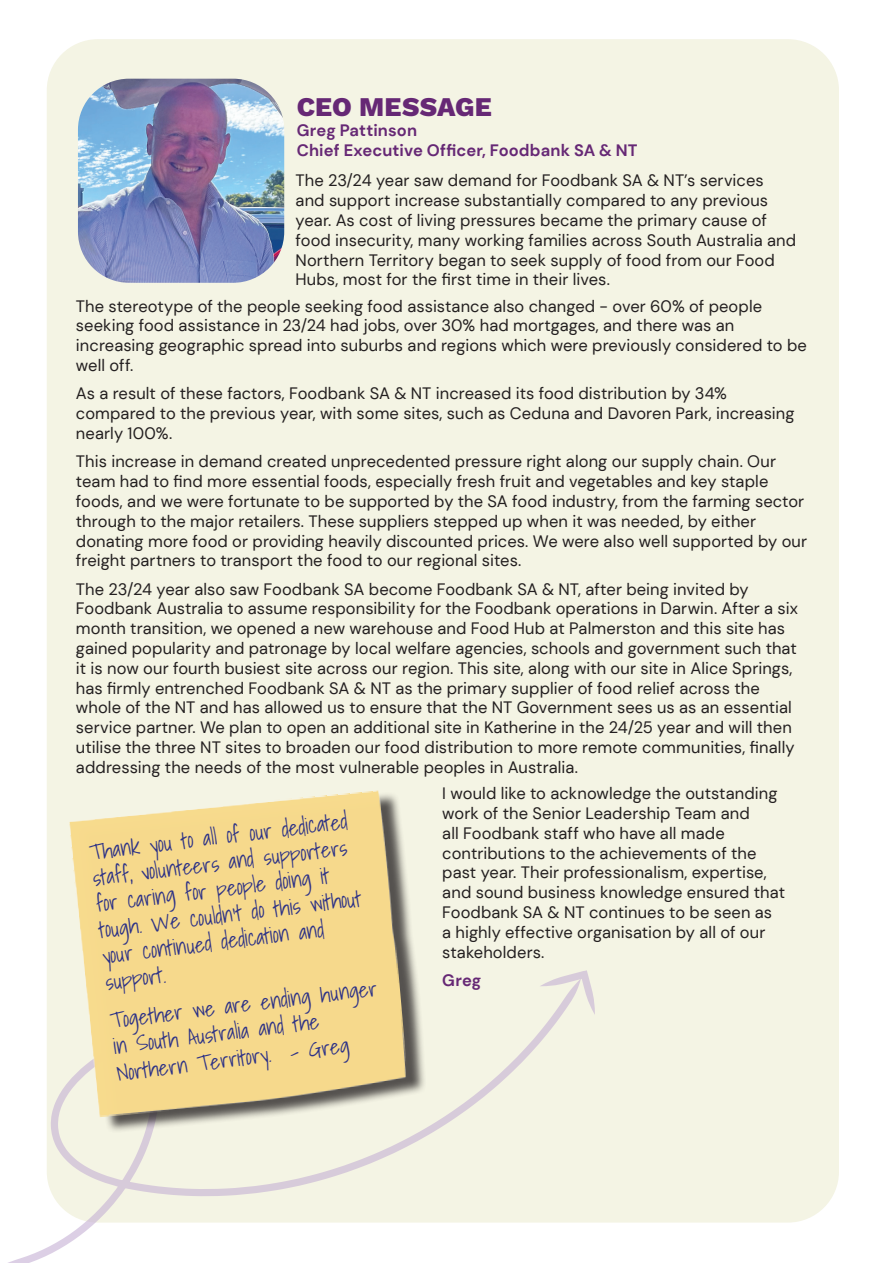
<style>
.page{position:relative;width:893px;height:1263px;background:#fff}
.page>*{position:absolute;margin:0;border:0;box-sizing:border-box;transform-origin:0 0}
.t1{font:800 27px "Work Sans";letter-spacing:.005em;color:#662875}
.t2{font:300 21.75px/26.1px "Shadows Into";color:#2d3287}
.t3{font:16.5px/19.8px "DM Sans";letter-spacing:.005em;color:#231f20}
.t4{font:700 16.5px/19.8px "DM Sans";letter-spacing:.005em;color:#662875}
</style>
<div class="page">
<div style="left:47px;top:39px;width:792px;height:1183px;background:#f4f4e4;border-radius:51px"></div>
<img style="left:78px;top:79px;width:206px;height:204px">
<svg style="left:8px;top:1015px;width:573px;height:248px"></svg>
<svg style="left:541px;top:970px;width:54px;height:45px"></svg>
<div style="left:75px;top:791px;width:351px;height:342px;background:#231f20;opacity:.76"></div>
<img style="left:69px;top:790px;width:340px;height:327px">
<h1 class="t1" style="left:297px;top:86px;width:196px">CEO MESSAGE</h1>
<p class="t4" style="left:297px;top:120px;width:342px">Greg Pattinson<br>Chief Executive Officer, Foodbank SA &amp; NT</p>
<p class="t3" style="left:296px;top:171px;width:502px">The 23/24 year saw demand for Foodbank SA &amp; NT’s services and support increase substantially compared to any previous year. As cost of living pressures became the primary cause of food insecurity, many working families across South Australia and Northern Territory began to seek supply of food from our Food Hubs, most for the first time in their lives.</p>
<p class="t3" style="left:76px;top:296px;width:732px">The stereotype of the people seeking food assistance also changed - over 60% of people seeking food assistance in 23/24 had jobs, over 30% had mortgages, and there was an increasing geographic spread into suburbs and regions which were previously considered to be well off.</p>
<p class="t3" style="left:76px;top:384px;width:720px">As a result of these factors, Foodbank SA &amp; NT increased its food distribution by 34% compared to the previous year, with some sites, such as Ceduna and Davoren Park, increasing nearly 100%.</p>
<p class="t3" style="left:76px;top:452px;width:733px">This increase in demand created unprecedented pressure right along our supply chain. Our team had to find more essential foods, especially fresh fruit and vegetables and key staple foods, and we were fortunate to be supported by the SA food industry, from the farming sector through to the major retailers. These suppliers stepped up when it was needed, by either donating more food or providing heavily discounted prices. We were also well supported by our freight partners to transport the food to our regional sites.</p>
<p class="t3" style="left:76px;top:579px;width:724px">The 23/24 year also saw Foodbank SA become Foodbank SA &amp; NT, after being invited by Foodbank Australia to assume responsibility for the Foodbank operations in Darwin. After a six month transition, we opened a new warehouse and Food Hub at Palmerston and this site has gained popularity and patronage by local welfare agencies, schools and government such that it is now our fourth busiest site across our region. This site, along with our site in Alice Springs, has firmly entrenched Foodbank SA &amp; NT as the primary supplier of food relief across the whole of the NT and has allowed us to ensure that the NT Government sees us as an essential service partner. We plan to open an additional site in Katherine in the 24/25 year and will then utilise the three NT sites to broaden our food distribution to more remote communities, finally addressing the needs of the most vulnerable peoples in Australia.</p>
<p class="t3" style="left:442px;top:783px;width:344px">I would like to acknowledge the outstanding work of the Senior Leadership Team and<br>all Foodbank staff who have all made contributions to the achievements of the past year. Their professionalism, expertise, and sound business knowledge ensured that Foodbank SA &amp; NT continues to be seen as a highly effective organisation by all of our stakeholders.</p>
<p class="t4" style="left:442px;top:970px;width:41px">Greg</p>
<h2 class="t2" style="left:88px;top:839px;width:265px;rotate:-7deg">Thank you to all of our dedicated staff, volunteers and supporters for caring for people doing it tough. We couldn’t do this without your continued dedication and support.</h2>
<h2 class="t2" style="left:109px;top:1007px;width:270px;line-height:26.5px;rotate:-7deg">Together we are ending hunger in South Australia and the<br>Northern Territory. - Greg</h2>
</div>
